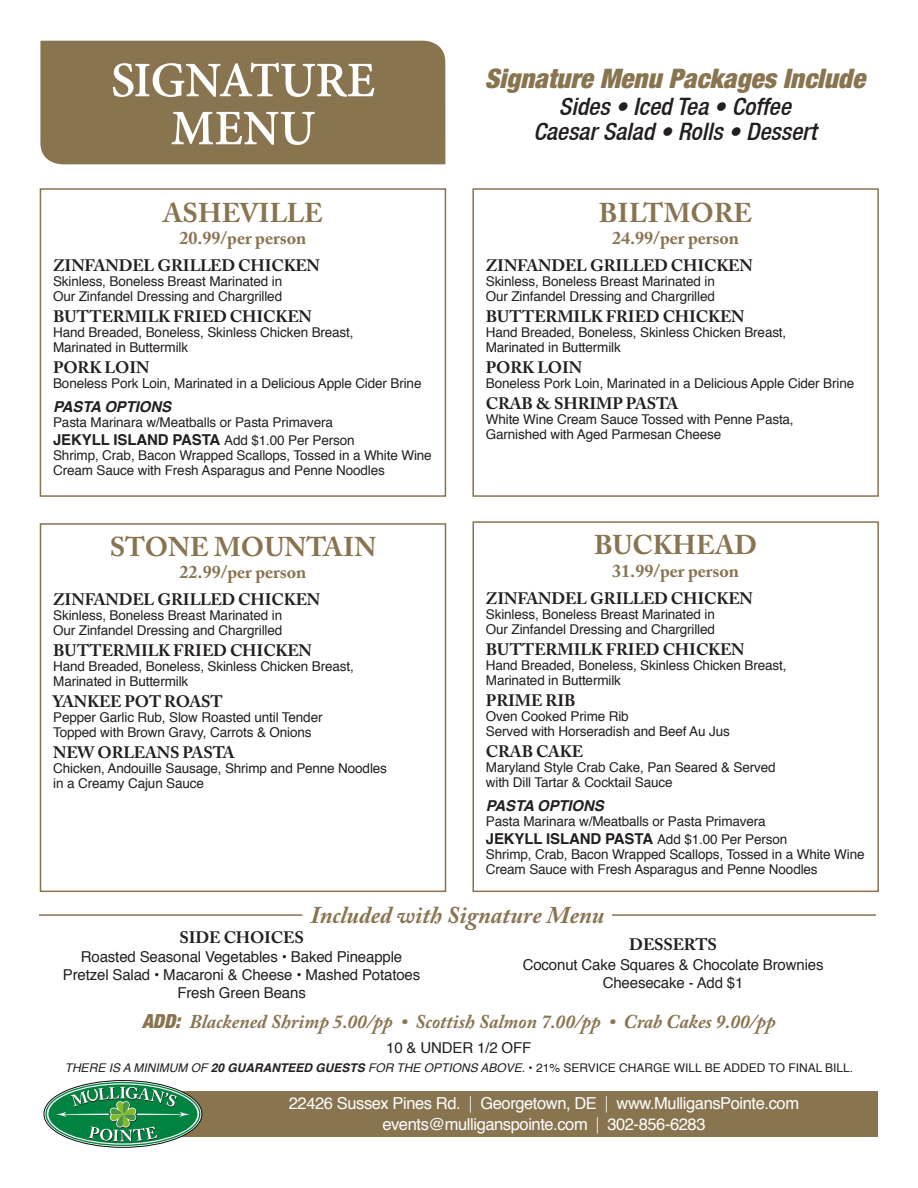
<style>
.page{position:relative;width:918px;height:1188px;background:#fff}
.page>*{position:absolute;margin:0;border:0;box-sizing:border-box;transform-origin:0 0}
.t1{font:700 54px "Adobe Devanagari";letter-spacing:-.01em;color:#fff}
.t2{font:700 27px "Adobe Caslon Pro";color:#897450}
.t3{font:italic 900 condensed 27px "Helvetica Neue";color:#897450}
.t4{font:italic 500 condensed 24px "Helvetica Neue";color:#231f20}
.t5{font:italic 700 24px "Adobe Caslon Pro";color:#897450}
.t6{font:italic 700 19.5px "Adobe Caslon Pro";color:#897450}
.t7{font:700 18px "Adobe Caslon Pro";color:#897450}
.t8{font:700 16.5px "Adobe Caslon Pro";letter-spacing:-.01em;color:#231f20}
.t9{font:16.5px "Helvetica";letter-spacing:-.025em;color:#fff}
.t10{font:15px "Helvetica";letter-spacing:-.01em;color:#231f20}
.t11{font:700 15px "Helvetica";letter-spacing:-.01em;color:#231f20}
.t12{font:italic 700 15px "Helvetica";letter-spacing:-.01em;color:#231f20}
.t13{font:13.5px/15px "Helvetica";letter-spacing:-.01em;color:#231f20}
.t14{font:12px "Helvetica";color:#231f20}
.s1{font-weight:400;font-size:13.5px}
.s2{font-family:"Helvetica Neue";font-weight:900;font-stretch:condensed}
.s3{font-style:italic}
.s4{font-weight:700;font-style:italic}
.s5{font-family:"Helvetica Neue";font-weight:300}
</style>
<div class="page">
<div style="left:40px;top:41px;width:405px;height:123px;background:#897450"></div>
<div style="left:111px;top:1091px;width:766px;height:46px;background:#897450"></div>
<svg style="left:45px;top:1082px;width:155px;height:64px"></svg>
<hr style="left:39px;top:914px;width:264px;height:2px;background:#897450">
<hr style="left:612px;top:914px;width:264px;height:2px;background:#897450">
<div style="left:472px;top:521px;width:407px;height:371px;border:2px solid #897450"></div>
<div style="left:40px;top:523px;width:406px;height:369px;border:2px solid #897450"></div>
<div style="left:472px;top:188px;width:407px;height:309px;border:2px solid #897450"></div>
<div style="left:40px;top:188px;width:406px;height:309px;border:2px solid #897450"></div>
<p class="t1" style="left:111px;top:49px;width:266px">SIGNATURE</p>
<p class="t1" style="left:171px;top:97px;width:146px">MENU</p>
<p class="t2" style="left:163px;top:196px;width:161px">ASHEVILLE</p>
<p class="t7" style="left:180px;top:227px;width:128px">20.99/per person</p>
<p class="t8" style="left:53px;top:256px;width:268px">ZINFANDEL GRILLED CHICKEN</p>
<p class="t13" style="left:53px;top:274px;width:231px">Skinless, Boneless Breast Marinated in</p>
<p class="t13" style="left:53px;top:289px;width:231px">Our Zinfandel Dressing and Chargrilled</p>
<p class="t8" style="left:53px;top:307px;width:260px">BUTTERMILK FRIED CHICKEN</p>
<p class="t13" style="left:53px;top:325px;width:302px">Hand Breaded, Boneless, Skinless Chicken Breast,</p>
<p class="t13" style="left:53px;top:340px;width:137px">Marinated in Buttermilk</p>
<p class="t8" style="left:53px;top:358px;width:98px">PORK LOIN</p>
<p class="t13" style="left:53px;top:376px;width:370px">Boneless Pork Loin, Marinated in a Delicious Apple Cider Brine</p>
<p class="t12" style="left:53px;top:394px;width:119px">PASTA OPTIONS</p>
<p class="t13" style="left:53px;top:415px;width:281px">Pasta Marinara w/Meatballs or Pasta Primavera</p>
<p class="t11" style="left:53px;top:428px;width:303px">JEKYLL ISLAND PASTA <span class="s1">Add $1.00 Per Person</span></p>
<p class="t13" style="left:53px;top:448px;width:380px">Shrimp, Crab, Bacon Wrapped Scallops, Tossed in a White Wine<br>Cream Sauce with Fresh Asparagus and Penne Noodles</p>
<p class="t2" style="left:110px;top:531px;width:268px">STONE MOUNTAIN</p>
<p class="t7" style="left:180px;top:562px;width:128px">22.99/per person</p>
<p class="t8" style="left:53px;top:590px;width:268px">ZINFANDEL GRILLED CHICKEN</p>
<p class="t13" style="left:53px;top:609px;width:231px">Skinless, Boneless Breast Marinated in</p>
<p class="t13" style="left:53px;top:624px;width:231px">Our Zinfandel Dressing and Chargrilled</p>
<p class="t8" style="left:53px;top:641px;width:260px">BUTTERMILK FRIED CHICKEN</p>
<p class="t13" style="left:53px;top:660px;width:302px">Hand Breaded, Boneless, Skinless Chicken Breast,</p>
<p class="t13" style="left:53px;top:675px;width:137px">Marinated in Buttermilk</p>
<p class="t8" style="left:53px;top:692px;width:171px">YANKEE POT ROAST</p>
<p class="t13" style="left:53px;top:711px;width:271px">Pepper Garlic Rub, Slow Roasted until Tender</p>
<p class="t13" style="left:53px;top:726px;width:260px">Topped with Brown Gravy, Carrots &amp; Onions</p>
<p class="t8" style="left:53px;top:743px;width:183px">NEW ORLEANS PASTA</p>
<p class="t13" style="left:53px;top:762px;width:335px">Chicken, Andouille Sausage, Shrimp and Penne Noodles</p>
<p class="t13" style="left:53px;top:777px;width:152px">in a Creamy Cajun Sauce</p>
<p class="t3" style="left:485px;top:62px;width:382px">Signature Menu Packages Include</p>
<p class="t4" style="left:559px;top:92px;width:233px">Sides • Iced Tea • Coffee</p>
<p class="t4" style="left:533px;top:118px;width:285px">Caesar Salad • Rolls • Dessert</p>
<p class="t2" style="left:599px;top:196px;width:155px">BILTMORE</p>
<p class="t7" style="left:612px;top:227px;width:128px">24.99/per person</p>
<p class="t8" style="left:486px;top:256px;width:268px">ZINFANDEL GRILLED CHICKEN</p>
<p class="t13" style="left:486px;top:274px;width:231px">Skinless, Boneless Breast Marinated in</p>
<p class="t13" style="left:486px;top:289px;width:231px">Our Zinfandel Dressing and Chargrilled</p>
<p class="t8" style="left:486px;top:307px;width:260px">BUTTERMILK FRIED CHICKEN</p>
<p class="t13" style="left:486px;top:325px;width:302px">Hand Breaded, Boneless, Skinless Chicken Breast,</p>
<p class="t13" style="left:486px;top:340px;width:137px">Marinated in Buttermilk</p>
<p class="t8" style="left:486px;top:358px;width:98px">PORK LOIN</p>
<p class="t13" style="left:486px;top:376px;width:370px">Boneless Pork Loin, Marinated in a Delicious Apple Cider Brine</p>
<p class="t8" style="left:486px;top:394px;width:194px">CRAB &amp; SHRIMP PASTA</p>
<p class="t13" style="left:486px;top:412px;width:309px">White Wine Cream Sauce Tossed with Penne Pasta,</p>
<p class="t13" style="left:486px;top:427px;width:237px">Garnished with Aged Parmesan Cheese</p>
<p class="t2" style="left:594px;top:529px;width:165px">BUCKHEAD</p>
<p class="t7" style="left:612px;top:560px;width:128px">31.99/per person</p>
<p class="t8" style="left:486px;top:588px;width:268px">ZINFANDEL GRILLED CHICKEN</p>
<p class="t13" style="left:486px;top:607px;width:231px">Skinless, Boneless Breast Marinated in</p>
<p class="t13" style="left:486px;top:622px;width:231px">Our Zinfandel Dressing and Chargrilled</p>
<p class="t8" style="left:486px;top:639px;width:260px">BUTTERMILK FRIED CHICKEN</p>
<p class="t13" style="left:486px;top:658px;width:302px">Hand Breaded, Boneless, Skinless Chicken Breast,</p>
<p class="t13" style="left:486px;top:673px;width:137px">Marinated in Buttermilk</p>
<p class="t8" style="left:486px;top:690px;width:91px">PRIME RIB</p>
<p class="t13" style="left:486px;top:709px;width:144px">Oven Cooked Prime Rib</p>
<p class="t13" style="left:486px;top:724px;width:245px">Served with Horseradish and Beef Au Jus</p>
<p class="t8" style="left:486px;top:741px;width:99px">CRAB CAKE</p>
<p class="t13" style="left:486px;top:760px;width:291px">Maryland Style Crab Cake, Pan Seared &amp; Served</p>
<p class="t13" style="left:486px;top:775px;width:188px">with Dill Tartar &amp; Cocktail Sauce</p>
<p class="t12" style="left:486px;top:793px;width:119px">PASTA OPTIONS</p>
<p class="t13" style="left:486px;top:814px;width:281px">Pasta Marinara w/Meatballs or Pasta Primavera</p>
<p class="t11" style="left:486px;top:826px;width:303px">JEKYLL ISLAND PASTA <span class="s1">Add $1.00 Per Person</span></p>
<p class="t13" style="left:486px;top:847px;width:380px">Shrimp, Crab, Bacon Wrapped Scallops, Tossed in a White Wine<br>Cream Sauce with Fresh Asparagus and Penne Noodles</p>
<p class="t5" style="left:310px;top:901px;width:295px">Included with Signature Menu</p>
<p class="t8" style="left:179px;top:927px;width:126px">SIDE CHOICES</p>
<p class="t10" style="left:81px;top:945px;width:323px">Roasted Seasonal Vegetables • Baked Pineapple</p>
<p class="t10" style="left:63px;top:963px;width:359px">Pretzel Salad • Macaroni &amp; Cheese • Mashed Potatoes</p>
<p class="t10" style="left:177px;top:981px;width:130px">Fresh Green Beans</p>
<p class="t8" style="left:629px;top:935px;width:89px">DESSERTS</p>
<p class="t10" style="left:523px;top:953px;width:302px">Coconut Cake Squares &amp; Chocolate Brownies</p>
<p class="t10" style="left:603px;top:971px;width:142px">Cheesecake - Add $1</p>
<p class="t6" style="left:142px;top:1010px;width:635px"><span class="s2">ADD:</span> Blackened Shrimp 5.00/pp • Scottish Salmon 7.00/pp • Crab Cakes 9.00/pp</p>
<p class="t10" style="left:386px;top:1036px;width:146px">10 &amp; UNDER 1/2 OFF</p>
<p class="t14" style="left:65px;top:1058px;width:790px"><span class="s3">THERE IS A MINIMUM OF</span> <span class="s4">20 GUARANTEED GUESTS</span> <span class="s3">FOR THE OPTIONS ABOVE.</span> • 21% SERVICE CHARGE WILL BE ADDED TO FINAL BILL.</p>
<p class="t9" style="left:289px;top:1091px;width:512px">22426 Sussex Pines Rd. <span class="s5">|</span> Georgetown, DE <span class="s5">|</span> www.MulligansPointe.com</p>
<p class="t9" style="left:382px;top:1112px;width:325px">events@mulliganspointe.com <span class="s5">|</span> 302-856-6283</p>
</div>
